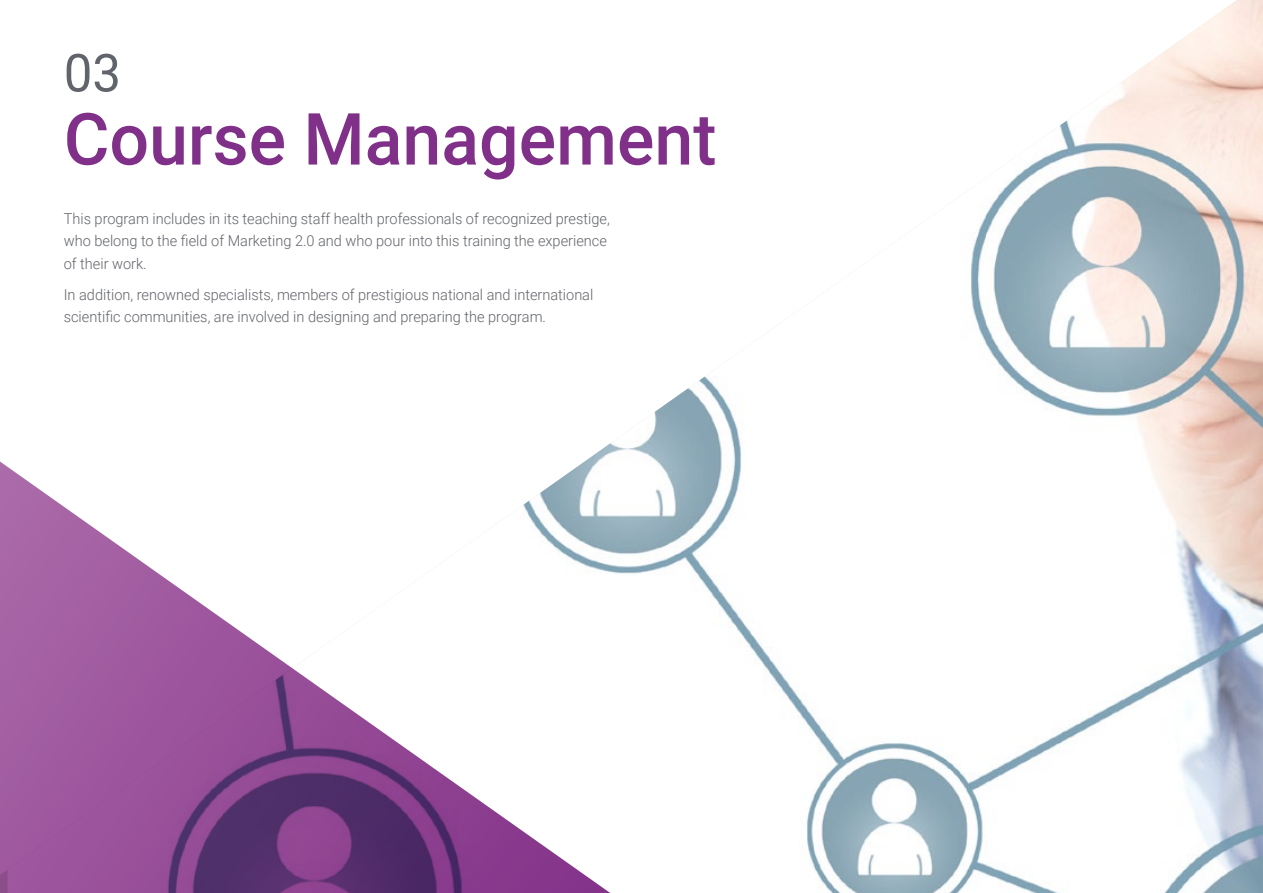
<style>
.page{position:relative;width:1263px;height:893px;background:#fff}
.page>*{position:absolute;margin:0;border:0;box-sizing:border-box;transform-origin:0 0}
.t1{font:500 72px "Roboto";color:#813089}
.t2{font:52.5px "Roboto";color:#61646a}
.t3{font:300 15px/22.5px "Roboto";color:#61646a}
</style>
<div class="page">
<img style="left:607px;top:0;width:656px;height:893px">
<svg style="left:0;top:446px;width:640px;height:447px"></svg>
<h2 class="t2" style="left:64px;top:36px;width:59px">03</h2>
<h1 class="t1" style="left:64px;top:89px;width:654px">Course Management</h1>
<p class="t3" style="left:64px;top:207px;width:547px">This program includes in its teaching staff health professionals of recognized prestige, who belong to the field of Marketing 2.0 and who pour into this training the experience of their work.</p>
<p class="t3" style="left:64px;top:283px;width:531px">In addition, renowned specialists, members of prestigious national and international scientific communities, are involved in designing and preparing the program.</p>
</div>
